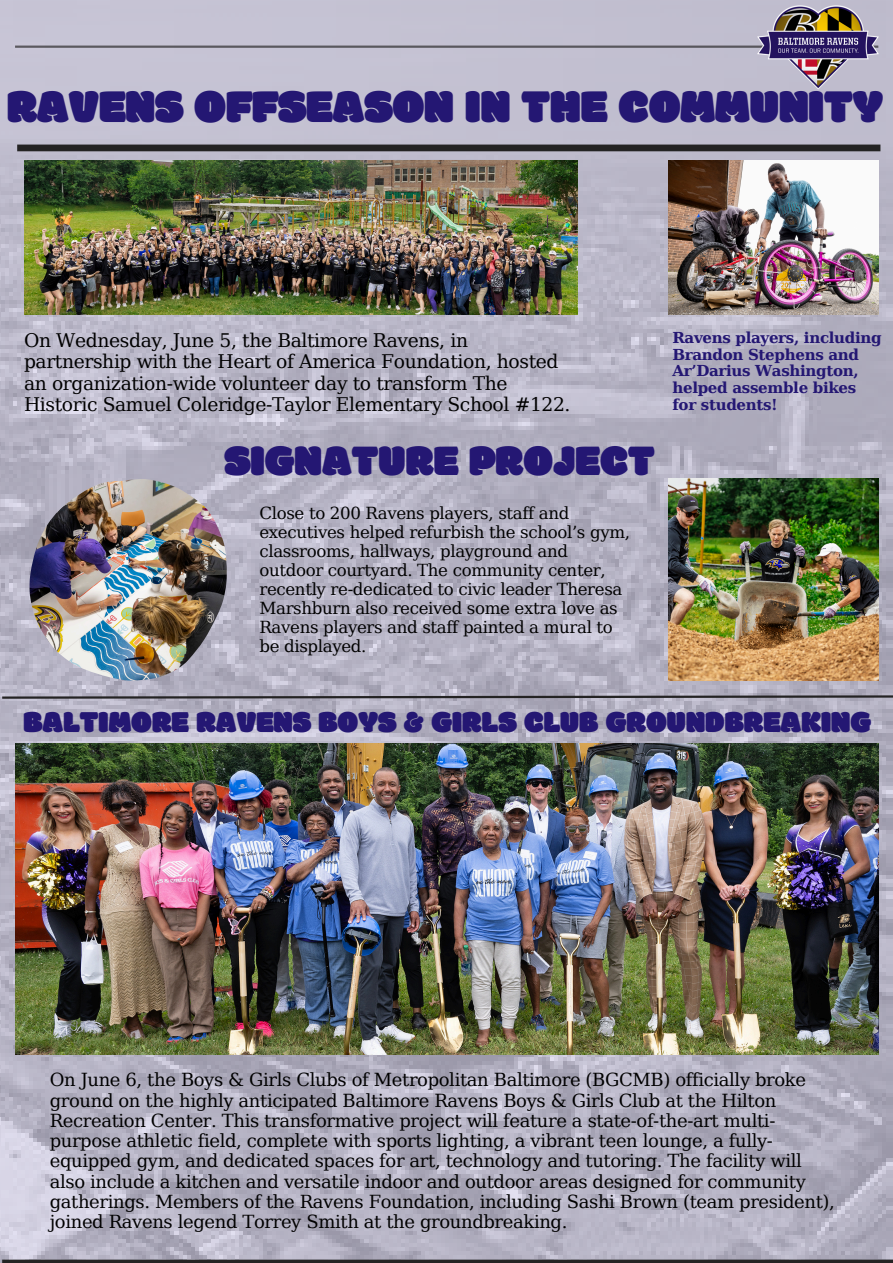
<style>
.page{position:relative;width:893px;height:1263px;background:#fff}
.page>*{position:absolute;margin:0;border:0;box-sizing:border-box;transform-origin:0 0}
.t1{font:48.6px "Modak";color:#241773}
.t2{font:45px "Modak";letter-spacing:.005em;color:#241773}
.t3{font:31.5px "Modak";letter-spacing:.005em;color:#241773}
.t4{font:18.75px/21.4px "DejaVu Serif";letter-spacing:-.02em;color:#000}
.t5{font:18px/20.2px "DejaVu Serif";letter-spacing:-.02em;color:#000}
.t6{font:16.65px/19.1px "DejaVu Serif";letter-spacing:-.02em;color:#000}
.t7{font:700 15.08px/16.9px "DejaVu Serif";letter-spacing:-.02em;color:#241773}
</style>
<div class="page">
<img style="left:0;top:0;width:893px;height:1263px">
<hr style="left:15px;top:46px;width:863px;height:2px;background:#242323">
<div style="left:17px;top:145px;width:863px;height:6px;background:#242323"></div>
<svg style="left:0;top:694px;width:893px;height:6px;background:#7e7c86"></svg>
<img style="left:757px;top:0;width:121px;height:89px">
<img style="left:15px;top:743px;width:863px;height:312px">
<svg style="left:2px;top:1259px;width:891px;height:4px;background:#3a393c"></svg>
<img style="left:24px;top:160px;width:553px;height:154px">
<img style="left:30px;top:479px;width:196px;height:201px">
<img style="left:668px;top:160px;width:210px;height:155px">
<img style="left:668px;top:479px;width:210px;height:202px">
<p class="t1" style="left:7px;top:77px;width:877px">RAVENS OFFSEASON IN THE COMMUNITY</p>
<h1 class="t4" style="left:24px;top:330px;width:548px">On Wednesday, June 5, the Baltimore Ravens, in partnership with the Heart of America Foundation, hosted an organization-wide volunteer day to transform The Historic Samuel Coleridge-Taylor Elementary School #122.</h1>
<p class="t2" style="left:224px;top:433px;width:432px">SIGNATURE PROJECT</p>
<p class="t6" style="left:259px;top:503px;width:372px">Close to 200 Ravens players, staff and executives helped refurbish the school’s gym, classrooms, hallways, playground and outdoor courtyard. The community center, recently re-dedicated to civic leader Theresa Marshburn also received some extra love as Ravens players and staff painted a mural to be displayed.</p>
<h2 class="t7" style="left:672px;top:329px;width:211px">Ravens players, including<br>Brandon Stephens and<br>Ar’Darius Washington, helped assemble bikes for students!</h2>
<p class="t3" style="left:23px;top:702px;width:849px">BALTIMORE RAVENS BOYS &amp; GIRLS CLUB GROUNDBREAKING</p>
<p class="t5" style="left:50px;top:1070px;width:786px">On June 6, the Boys &amp; Girls Clubs of Metropolitan Baltimore (BGCMB) officially broke ground on the highly anticipated Baltimore Ravens Boys &amp; Girls Club at the Hilton Recreation Center. This transformative project will feature a state-of-the-art multi&shy;purpose athletic field, complete with sports lighting, a vibrant teen lounge, a fully&shy;equipped gym, and dedicated spaces for art, technology and tutoring. The facility will also include a kitchen and versatile indoor and outdoor areas designed for community gatherings. Members of the Ravens Foundation, including Sashi Brown (team president), joined Ravens legend Torrey Smith at the groundbreaking.</p>
</div>
